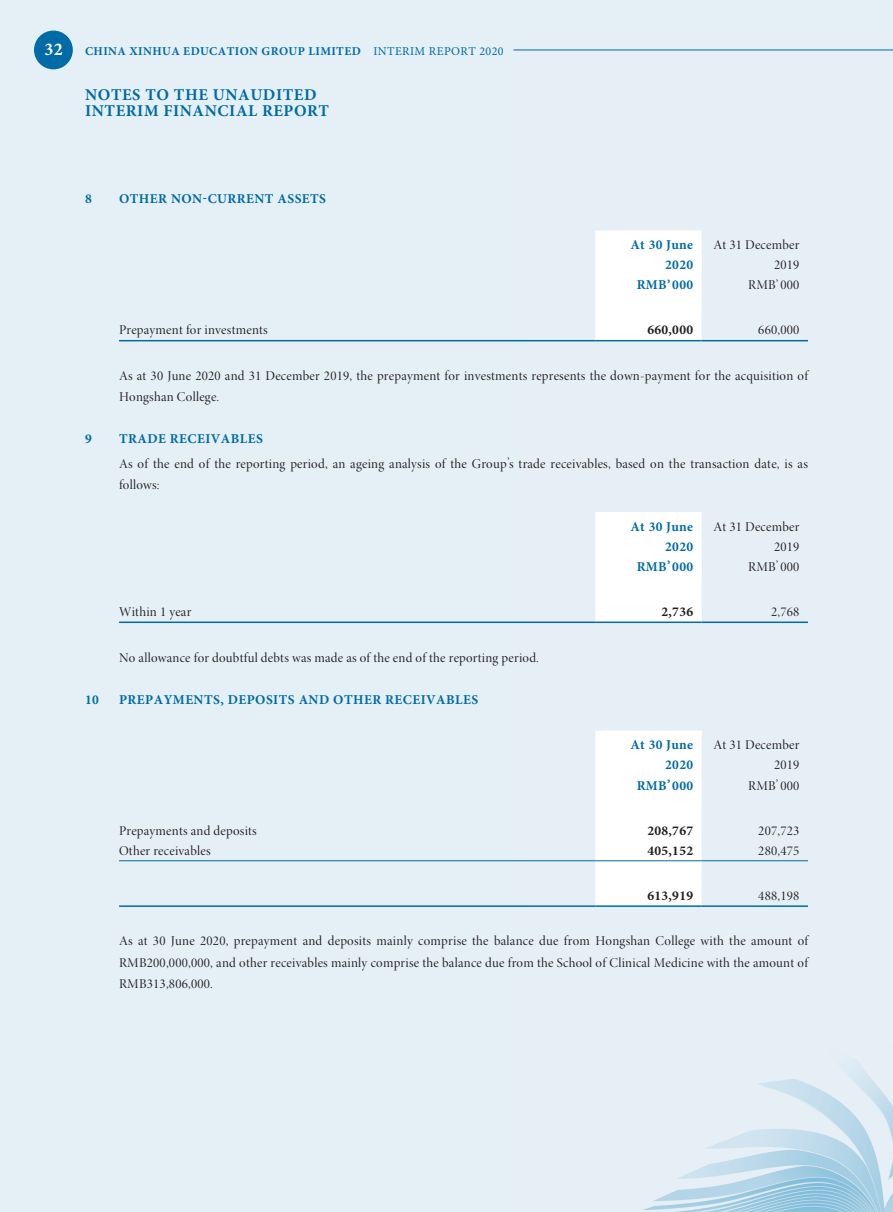
<style>
.page{position:relative;width:893px;height:1212px;background:#e5eff6}
.page>*{position:absolute;margin:0;border:0;box-sizing:border-box;transform-origin:0 0}
.t1{font:700 16.5px/16.5px "Minion Pro";letter-spacing:.03em;color:#006ba7}
.t2{font:13.5px/21px "Minion Pro Disp";letter-spacing:.02em;color:#231f20;text-align:right}
.t3{font:700 13.5px/20.2px "Minion Pro";letter-spacing:.03em;color:#006ba7;text-align:right}
.t4{font:700 13.5px "Minion Pro";letter-spacing:.02em;color:#231f20}
.t5{font:700 12px "Minion Pro";letter-spacing:.03em;color:#006ba7}
.s1{font-size:18px;color:#fff}
.s2{font-weight:400}
</style>
<div class="page">
<img style="left:523px;top:49px;width:370px;height:1163px">
<div style="left:34px;top:31px;width:39px;height:38px;background:#006ba7;border-radius:50%"></div>
<hr style="left:513px;top:50px;width:380px;height:1px;background:#006ba7">
<div style="left:595px;top:230px;width:107px;height:110px;background:#fff"></div>
<hr style="left:119px;top:340px;width:476px;height:1px;background:#006ba7">
<hr style="left:595px;top:340px;width:107px;height:1px;background:#006ba7">
<hr style="left:702px;top:340px;width:106px;height:1px;background:#006ba7">
<div style="left:595px;top:512px;width:107px;height:109px;background:#fff"></div>
<hr style="left:119px;top:621px;width:476px;height:2px;background:#006ba7">
<hr style="left:595px;top:621px;width:107px;height:2px;background:#006ba7">
<hr style="left:702px;top:621px;width:106px;height:2px;background:#006ba7">
<div style="left:595px;top:730px;width:107px;height:175px;background:#fff"></div>
<hr style="left:119px;top:860px;width:476px;height:1px;background:#006ba7">
<hr style="left:595px;top:860px;width:107px;height:1px;background:#006ba7">
<hr style="left:702px;top:860px;width:106px;height:1px;background:#006ba7">
<hr style="left:119px;top:905px;width:476px;height:2px;background:#006ba7">
<hr style="left:595px;top:905px;width:107px;height:2px;background:#006ba7">
<hr style="left:702px;top:905px;width:106px;height:2px;background:#006ba7">
<p class="t5" style="left:45px;top:43px;width:460px"><span class="s1">32</span> CHINA XINHUA EDUCATION GROUP LIMITED <span class="s2">INTERIM REPORT 2020</span></p>
<p class="t1" style="left:85px;top:86px;width:246px">NOTES TO THE UNAUDITED<br>INTERIM FINANCIAL REPORT</p>
<p class="t3" style="left:85px;top:189px;width:8px">8</p>
<p class="t3" style="left:119px;top:189px;width:209px">OTHER NON-CURRENT ASSETS</p>
<p class="t3" style="left:630px;top:234px;width:64px">AT 30 JUNE<br>2020</p>
<p class="t2" style="left:713px;top:235px;width:87px;line-height:20.2px">At 31 December<br>2019</p>
<p class="t3" style="left:637px;top:275px;width:58px">RMB’ 000</p>
<p class="t2" style="left:748px;top:275px;width:53px">RMB’ 000</p>
<p class="t2" style="left:119px;top:320px;width:150px">Prepayment for investments</p>
<p class="t4" style="left:647px;top:321px;width:47px">660,000</p>
<p class="t2" style="left:758px;top:320px;width:43px">660,000</p>
<p class="t2" style="left:119px;top:366px;width:690px;text-align:left">As at 30 June 2020 and 31 December 2019, the prepayment for investments represents the down-payment for the acquisition of<br>Hongshan College.</p>
<p class="t3" style="left:85px;top:428px;width:8px">9</p>
<p class="t3" style="left:119px;top:428px;width:145px">TRADE RECEIVABLES</p>
<p class="t2" style="left:119px;top:454px;width:690px;text-align:left">As of the end of the reporting period, an ageing analysis of the Group’s trade receivables, based on the transaction date, is as follows:</p>
<p class="t3" style="left:630px;top:516px;width:64px">AT 30 JUNE<br>2020</p>
<p class="t2" style="left:713px;top:516px;width:87px;line-height:20.2px">At 31 December<br>2019</p>
<p class="t3" style="left:637px;top:556px;width:58px">RMB’ 000</p>
<p class="t2" style="left:748px;top:557px;width:53px">RMB’ 000</p>
<p class="t2" style="left:119px;top:602px;width:74px">Within 1 year</p>
<p class="t4" style="left:661px;top:602px;width:33px">2,736</p>
<p class="t2" style="left:771px;top:602px;width:30px">2,768</p>
<p class="t2" style="left:119px;top:647px;width:421px">No allowance for doubtful debts was made as of the end of the reporting period.</p>
<p class="t3" style="left:85px;top:689px;width:15px">10</p>
<p class="t3" style="left:119px;top:689px;width:361px">PREPAYMENTS, DEPOSITS AND OTHER RECEIVABLES</p>
<p class="t3" style="left:630px;top:734px;width:64px">AT 30 JUNE<br>2020</p>
<p class="t2" style="left:713px;top:735px;width:87px;line-height:20.2px">At 31 December<br>2019</p>
<p class="t3" style="left:637px;top:775px;width:58px">RMB’ 000</p>
<p class="t2" style="left:748px;top:775px;width:53px">RMB’ 000</p>
<p class="t2" style="left:119px;top:820px;width:139px">Prepayments and deposits</p>
<p class="t4" style="left:647px;top:821px;width:47px">208,767</p>
<p class="t2" style="left:758px;top:820px;width:43px">207,723</p>
<p class="t2" style="left:119px;top:840px;width:93px">Other receivables</p>
<p class="t4" style="left:647px;top:841px;width:47px">405,152</p>
<p class="t2" style="left:758px;top:840px;width:43px">280,475</p>
<p class="t4" style="left:647px;top:886px;width:47px">613,919</p>
<p class="t2" style="left:758px;top:885px;width:43px">488,198</p>
<p class="t2" style="left:119px;top:931px;width:691px;text-align:justify">As at 30 June 2020, prepayment and deposits mainly comprise the balance due from Hongshan College with the amount of RMB200,000,000, and other receivables mainly comprise the balance due from the School of Clinical Medicine with the amount of RMB313,806,000.</p>
</div>
